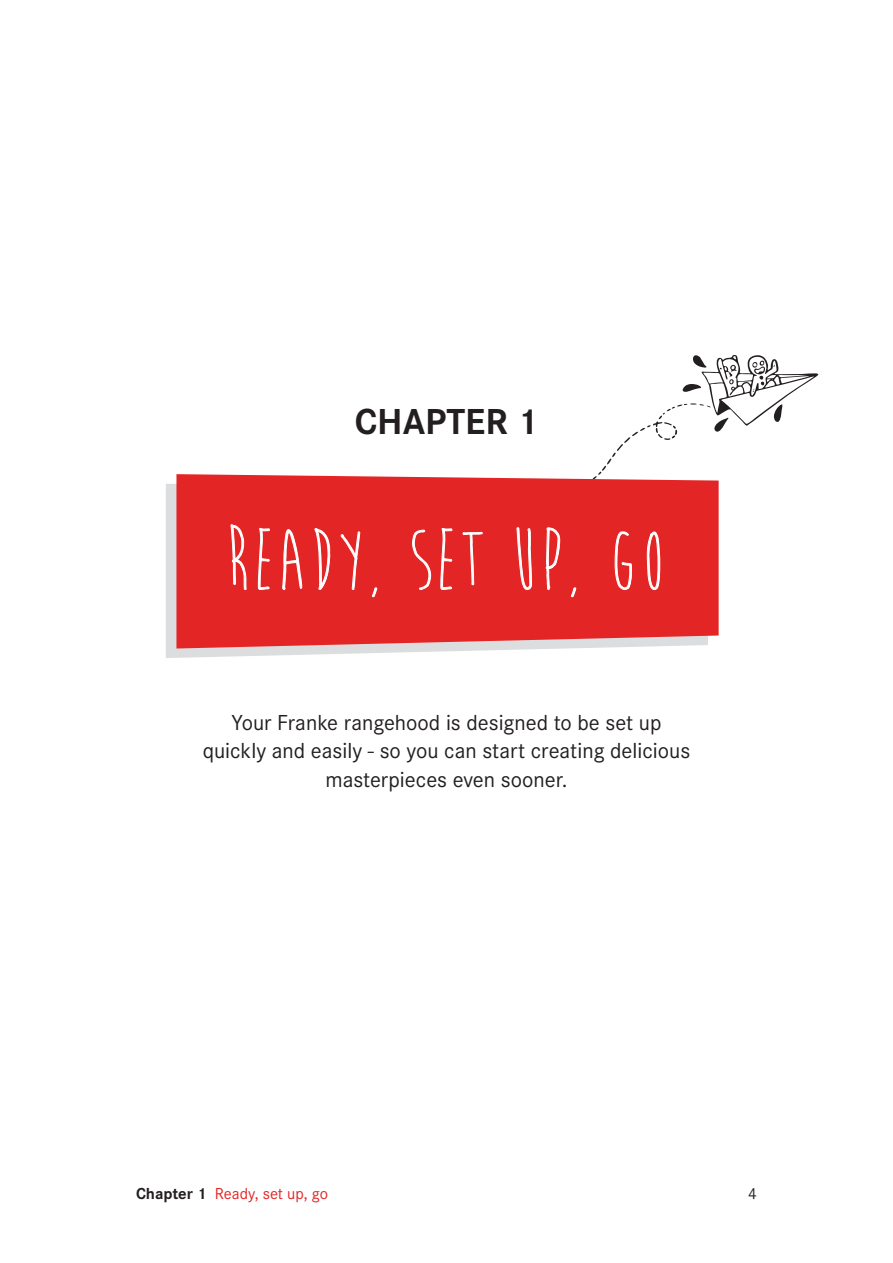
<style>
.page{position:relative;width:893px;height:1263px;background:#fff}
.page>*{position:absolute;margin:0;border:0;box-sizing:border-box;transform-origin:0 0}
.t1{font:90px "Brain Flower";color:#fff}
.t2{font:700 37.5px "Corporate S";color:#231f20}
.t3{font:22.5px/28.5px "Corporate S";color:#231f20;text-align:center}
.t4{font:16.5px "Corporate S";color:#e32525}
.t5{font:16.5px "Corporate S";color:#231f20}
.s1{font-weight:700;color:#231f20}
</style>
<div class="page">
<svg style="left:598px;top:355px;width:220px;height:119px"></svg>
<svg style="left:166px;top:484px;width:409px;height:174px;fill:#dcdddf"></svg>
<svg style="left:176px;top:474px;width:543px;height:174px;background:#e33131"></svg>
<svg style="left:230px;top:524px;width:17px;height:66px"></svg>
<svg style="left:258px;top:527px;width:12px;height:63px"></svg>
<svg style="left:282px;top:529px;width:20px;height:61px"></svg>
<svg style="left:314px;top:528px;width:17px;height:62px"></svg>
<svg style="left:340px;top:531px;width:21px;height:59px"></svg>
<svg style="left:372px;top:587px;width:5px;height:10px"></svg>
<svg style="left:412px;top:529px;width:19px;height:61px"></svg>
<svg style="left:440px;top:527px;width:13px;height:63px"></svg>
<svg style="left:462px;top:531px;width:21px;height:54px"></svg>
<svg style="left:516px;top:527px;width:16px;height:63px"></svg>
<svg style="left:545px;top:527px;width:15px;height:63px"></svg>
<svg style="left:571px;top:587px;width:5px;height:10px"></svg>
<svg style="left:614px;top:531px;width:18px;height:59px"></svg>
<svg style="left:646px;top:531px;width:14px;height:59px"></svg>
<h2 class="t2" style="left:355px;top:392px;width:185px">CHAPTER 1</h2>
<h1 class="t1" style="left:226px;top:514px;width:443px">READY, SET UP, GO</h1>
<p class="t3" style="left:203px;top:706px;width:489px">Your Franke rangehood is designed to be set up quickly and easily - so you can start creating delicious masterpieces even sooner.</p>
<p class="t4" style="left:136px;top:1182px;width:194px"><span class="s1">Chapter 1</span> Ready, set up, go</p>
<p class="t5" style="left:748px;top:1182px;width:10px">4</p>
</div>
